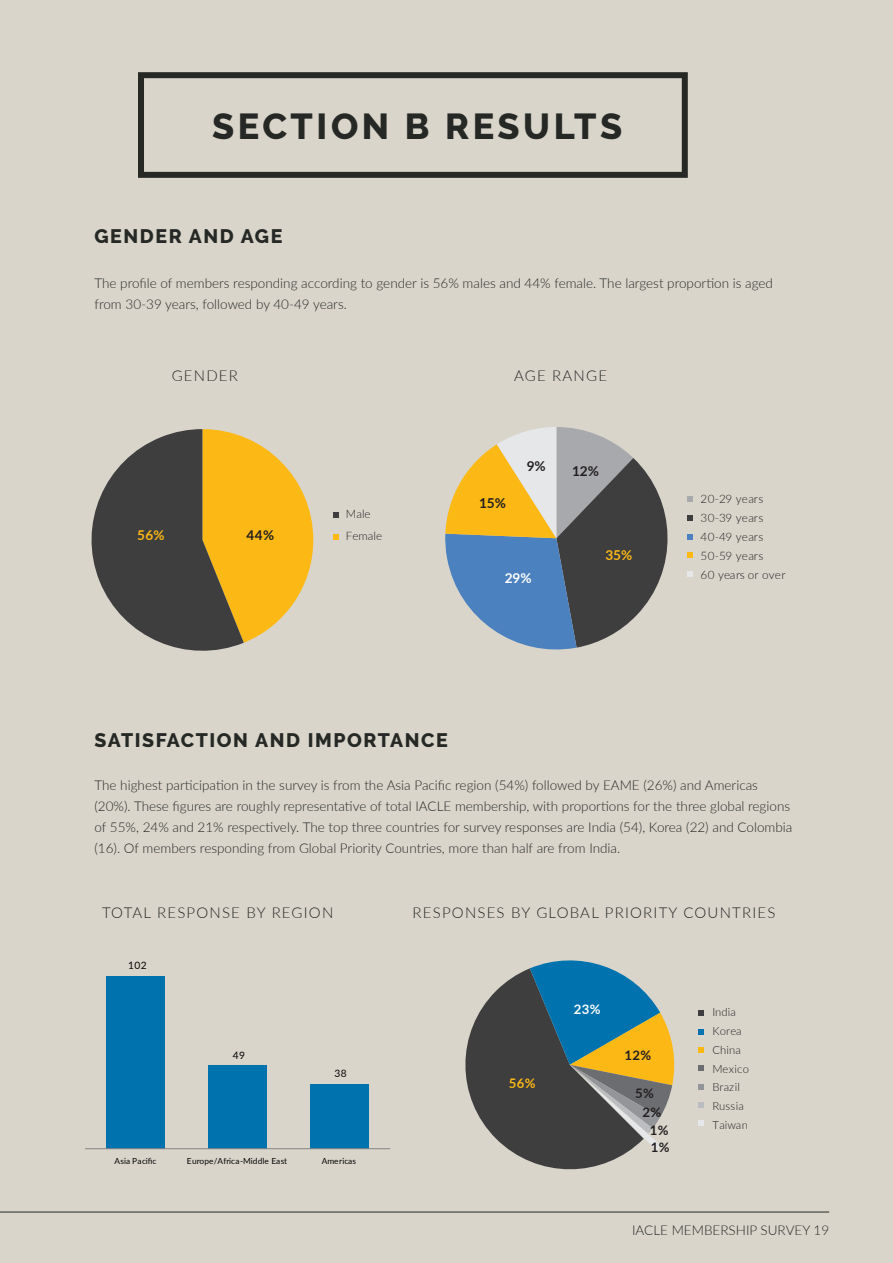
<style>
.page{position:relative;width:893px;height:1263px;background:#d9d5cb}
.page>*{position:absolute;margin:0;border:0;box-sizing:border-box;transform-origin:0 0}
.Header_-_Align_Cente{font:800 36px "Raleway";letter-spacing:.1em;color:#262825}
.Subhead_-_Align_Cent{font:800 19.5px "Raleway";letter-spacing:.08em;color:#262825}
.Subhead_-_Align_Cent-2{font:300 15px "Lato";letter-spacing:.08em;color:#262825}
.t1{font:700 13.65px "Lato";color:#231f20}
.t2{font:700 13.65px "Lato";color:#fcb814}
.t3{font:700 13.65px "Lato";color:#fff}
.Body_Text_-_Align_Le{font:300 13.5px/21px "Lato";color:#262825}
.t4{font:700 13.5px "Lato";color:#fcb814}
.t5{font:700 13.5px "Lato";color:#231f20}
.t6{font:700 13.2px/19.2px "Lato";color:#231f20;text-align:center}
.t7{font:700 13.2px "Lato";color:#fcb814}
.t8{font:700 13.2px "Lato";color:#fff}
.t9{font:300 11.7px/18.9px "Lato";letter-spacing:.01em;color:#231f20}
.t10{font:300 11.55px "Lato";color:#231f20}
.t11{font:300 11.25px/18.8px "Lato";letter-spacing:.01em;color:#231f20}
.t12{font:10.2px "Lato";letter-spacing:.03em;color:#050504}
.t13{font:8.4px "Lato";letter-spacing:.005em;color:#050504}
.t14{font:8.4px "Lato";letter-spacing:.035em;color:#050504}
</style>
<div class="page">
<hr style="left:0;top:1212px;width:829px;height:1px;background:#262825">
<div style="left:138px;top:72px;width:550px;height:106px;border:6px solid #262825"></div>
<svg style="left:334px;top:512px;width:5px;height:6px"></svg>
<svg style="left:334px;top:534px;width:5px;height:6px"></svg>
<svg style="left:91px;top:429px;width:222px;height:222px"></svg>
<svg style="left:687px;top:496px;width:6px;height:6px"></svg>
<svg style="left:687px;top:515px;width:6px;height:6px"></svg>
<svg style="left:687px;top:534px;width:6px;height:6px"></svg>
<svg style="left:687px;top:553px;width:6px;height:5px"></svg>
<svg style="left:687px;top:572px;width:6px;height:5px"></svg>
<svg style="left:445px;top:427px;width:223px;height:223px"></svg>
<svg style="left:698px;top:1010px;width:5px;height:6px"></svg>
<svg style="left:698px;top:1029px;width:5px;height:5px"></svg>
<svg style="left:698px;top:1047px;width:5px;height:6px"></svg>
<svg style="left:698px;top:1066px;width:5px;height:5px"></svg>
<svg style="left:698px;top:1084px;width:5px;height:5px"></svg>
<svg style="left:698px;top:1102px;width:5px;height:5px"></svg>
<svg style="left:698px;top:1121px;width:5px;height:5px"></svg>
<svg style="left:465px;top:960px;width:210px;height:210px"></svg>
<div style="left:107px;top:976px;width:58px;height:172px;background:#0073ae"></div>
<div style="left:209px;top:1065px;width:58px;height:83px;background:#0073ae"></div>
<div style="left:310px;top:1084px;width:59px;height:64px;background:#0073ae"></div>
<hr style="left:85px;top:1148px;width:305px;height:1px;background:#878686">
<p class="Header_-_Align_Cente" style="left:212px;top:106px;width:412px">SECTION B RESULTS</p>
<p class="Subhead_-_Align_Cent" style="left:94px;top:225px;width:189px">GENDER AND AGE</p>
<p class="Body_Text_-_Align_Le" style="left:94px;top:272px;width:680px">The profile of members responding according to gender is 56% males and 44% female. The largest proportion is aged from 30-39 years, followed by 40-49 years.</p>
<p class="Subhead_-_Align_Cent-2" style="left:172px;top:366px;width:68px">GENDER</p>
<p class="t10" style="left:346px;top:506px;width:26px">Male</p>
<p class="t4" style="left:137px;top:525px;width:29px">56%</p>
<p class="t5" style="left:247px;top:525px;width:29px">44%</p>
<p class="t10" style="left:346px;top:528px;width:38px">Female</p>
<p class="Subhead_-_Align_Cent-2" style="left:514px;top:366px;width:94px">AGE RANGE</p>
<p class="t1" style="left:479px;top:493px;width:28px">15%</p>
<p class="t1" style="left:527px;top:456px;width:20px">9%</p>
<p class="t3" style="left:505px;top:568px;width:28px">29%</p>
<p class="t1" style="left:572px;top:461px;width:28px">12%</p>
<p class="t2" style="left:605px;top:545px;width:28px">35%</p>
<p class="Subhead_-_Align_Cent" style="left:94px;top:729px;width:355px">SATISFACTION AND IMPORTANCE</p>
<p class="t9" style="left:701px;top:489px;width:86px">20-29 years<br>30-39 years<br>40-49 years<br>50-59 years<br>60 years or over</p>
<p class="Body_Text_-_Align_Le" style="left:94px;top:774px;width:699px">The highest participation in the survey is from the Asia Pacific region (54%) followed by EAME (26%) and Americas (20%). These figures are roughly representative of total IACLE membership, with proportions for the three global regions of 55%, 24% and 21% respectively. The top three countries for survey responses are India (54), Korea (22) and Colombia (16). Of members responding from Global Priority Countries, more than half are from India.</p>
<p class="Subhead_-_Align_Cent-2" style="left:102px;top:902px;width:233px">TOTAL RESPONSE BY REGION</p>
<p class="Subhead_-_Align_Cent-2" style="left:413px;top:902px;width:364px">RESPONSES BY GLOBAL PRIORITY COUNTRIES</p>
<p class="t12" style="left:128px;top:958px;width:20px">102</p>
<p class="t12" style="left:233px;top:1048px;width:14px">49</p>
<p class="t12" style="left:335px;top:1066px;width:14px">38</p>
<p class="t13" style="left:115px;top:1155px;width:43px">Asia Pacific</p>
<p class="t13" style="left:187px;top:1155px;width:102px">Europe/Africa-Middle East</p>
<p class="t14" style="left:322px;top:1155px;width:36px">Americas</p>
<p class="t7" style="left:509px;top:1074px;width:28px">56%</p>
<p class="t8" style="left:574px;top:1000px;width:28px">23%</p>
<p class="t6" style="left:624px;top:1044px;width:28px">12%</p>
<p class="t6" style="left:635px;top:1083px;width:28px">5%<br>2%</p>
<p class="t6" style="left:651px;top:1137px;width:20px">1%</p>
<p class="t6" style="left:650px;top:1119px;width:20px">1%</p>
<p class="t11" style="left:712px;top:1002px;width:38px">India<br>Korea<br>China<br>Mexico<br>Brazil<br>Russia<br>Taiwan</p>
<p class="Body_Text_-_Align_Le" style="left:632px;top:1219px;width:199px">IACLE MEMBERSHIP SURVEY 19</p>
</div>
